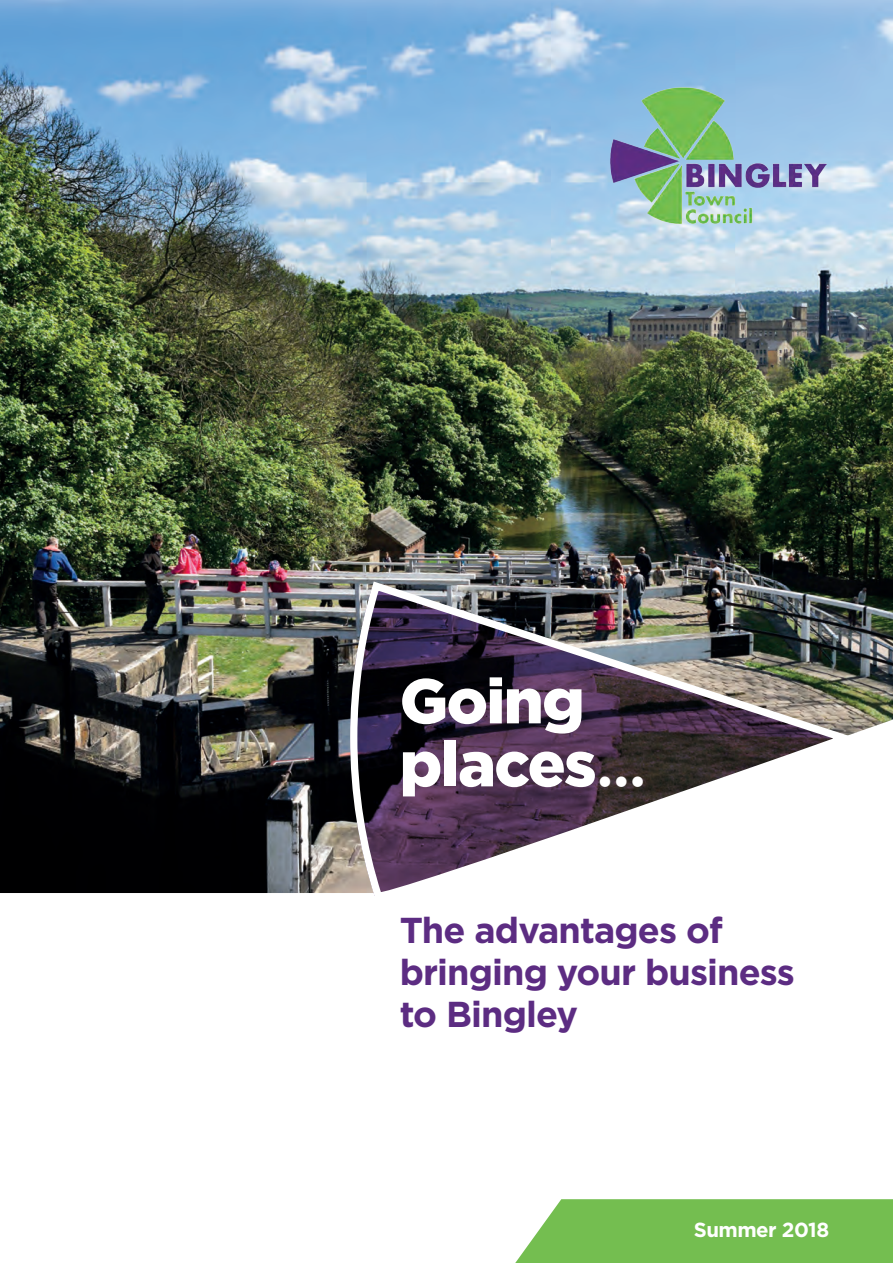
<style>
.page{position:relative;width:893px;height:1263px;background:#fff}
.page>*{position:absolute;margin:0;border:0;box-sizing:border-box;transform-origin:0 0}
.t1{font:900 63px/63px "Gotham";letter-spacing:-.025em;color:#fff}
.t2{font:700 36px/42px "Gotham";letter-spacing:-.025em;color:#5c2c82}
.t3{font:700 20.4px "Gotham";letter-spacing:-.025em;color:#fff}
.s1{font-family:"Futura";font-weight:700;font-size:44.7px}
</style>
<div class="page">
<svg style="left:515px;top:1199px;width:378px;height:64px"></svg>
<img style="left:0;top:0;width:893px;height:893px">
<img style="left:609px;top:86px;width:217px;height:140px">
<img style="left:346px;top:577px;width:506px;height:319px">
<h1 class="t1" style="left:400px;top:669px;width:247px">Going places<span class="s1">...</span></h1>
<p class="t2" style="left:400px;top:909px;width:397px">The advantages of bringing your business to Bingley</p>
<p class="t3" style="left:694px;top:1216px;width:137px">Summer 2018</p>
</div>
